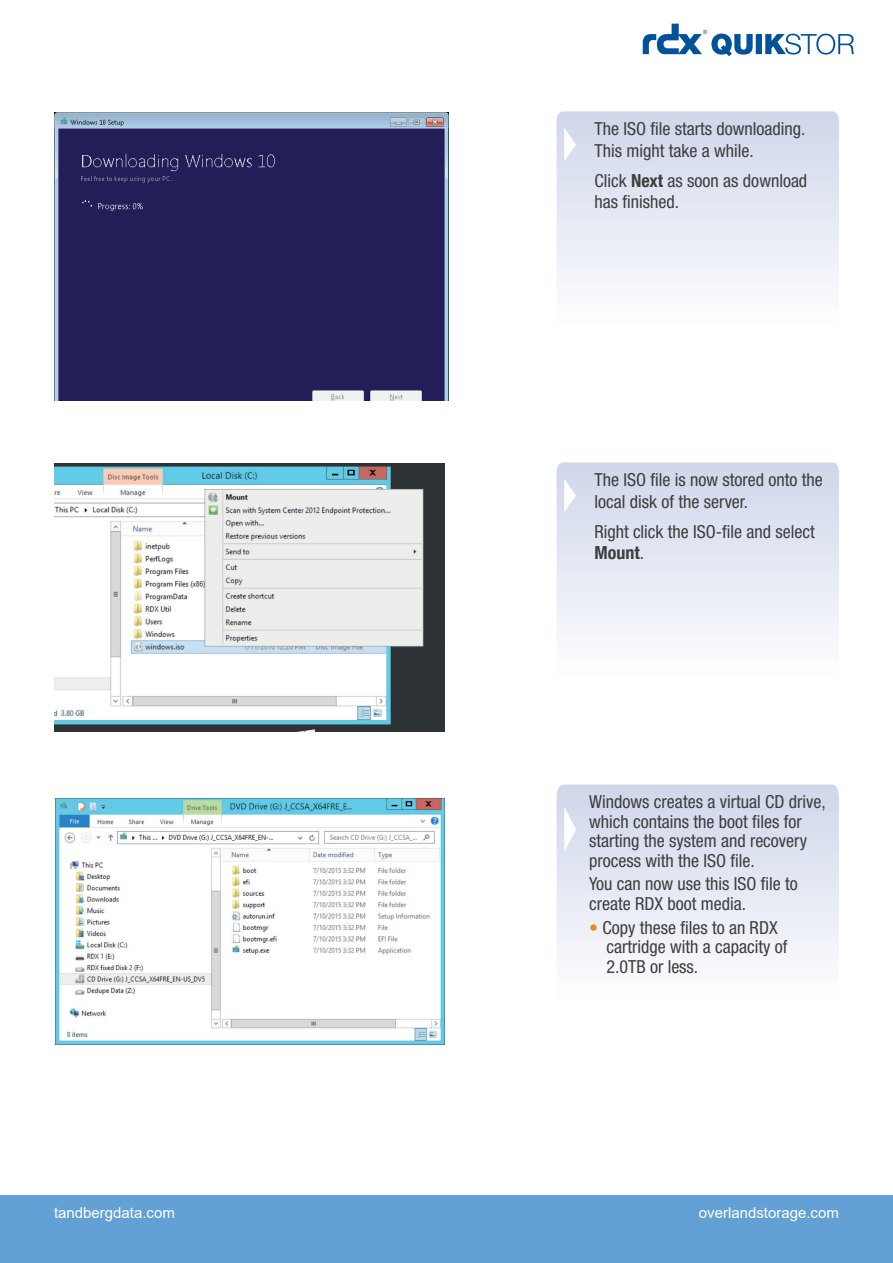
<style>
.page{position:relative;width:893px;height:1263px;background:#fff}
.page>*{position:absolute;margin:0;border:0;box-sizing:border-box;transform-origin:0 0}
.t1{font:condensed 18px/19.5px "Helvetica Neue LT Std";color:#3e3e3f}
.t2{font:700 condensed 18px "Helvetica Neue LT Com";color:#3e3e3f}
.t3{font:15px "Arial";color:#fff}
.s1{font-family:"Helvetica Neue LT Com";font-weight:700}
.s2{font-family:"Helvetica Neue LT Std";font-weight:400}
.s3{color:#e58e19}
</style>
<div class="page">
<div style="left:0;top:1195px;width:893px;height:68px;background:#62a0d6"></div>
<svg style="left:643px;top:24px;width:211px;height:32px"></svg>
<svg style="left:557px;top:111px;width:282px;height:175px;background:#e1e6f2"></svg>
<svg style="left:564px;top:128px;width:12px;height:33px"></svg>
<svg style="left:557px;top:784px;width:282px;height:176px;background:#e1e6f2"></svg>
<svg style="left:564px;top:806px;width:12px;height:46px"></svg>
<svg style="left:557px;top:462px;width:282px;height:175px;background:#e1e6f2"></svg>
<svg style="left:564px;top:479px;width:12px;height:33px"></svg>
<img style="left:55px;top:113px;width:394px;height:288px">
<img style="left:54px;top:463px;width:390px;height:269px">
<img style="left:55px;top:798px;width:390px;height:246px">
<p class="t1" style="left:594px;top:118px;width:213px;line-height:21.6px">The ISO file starts downloading.<br>This might take a while.</p>
<p class="t1" style="left:594px;top:169px;width:214px;line-height:21.6px">Click <span class="s1">Next</span> as soon as download has finished.</p>
<p class="t1" style="left:594px;top:469px;width:230px;line-height:21.6px">The ISO file is now stored onto the local disk of the server.</p>
<p class="t1" style="left:594px;top:521px;width:222px">Right click the ISO-file and select</p>
<p class="t2" style="left:594px;top:542px;width:51px">Mount<span class="s2">.</span></p>
<p class="t1" style="left:589px;top:792px;width:238px">Windows creates a virtual CD drive, which contains the boot files for starting the system and recovery process with the ISO file.</p>
<p class="t1" style="left:589px;top:874px;width:210px">You can now use this ISO file to create RDX boot media.</p>
<p class="t1" style="left:606px;top:917px;width:183px;text-indent:-17px"><span class="s3">•</span> Copy these files to an RDX cartridge with a capacity of<br>2.0TB or less.</p>
<p class="t3" style="left:54px;top:1202px;width:122px">tandbergdata.com</p>
<p class="t3" style="left:699px;top:1202px;width:142px">overlandstorage.com</p>
</div>
